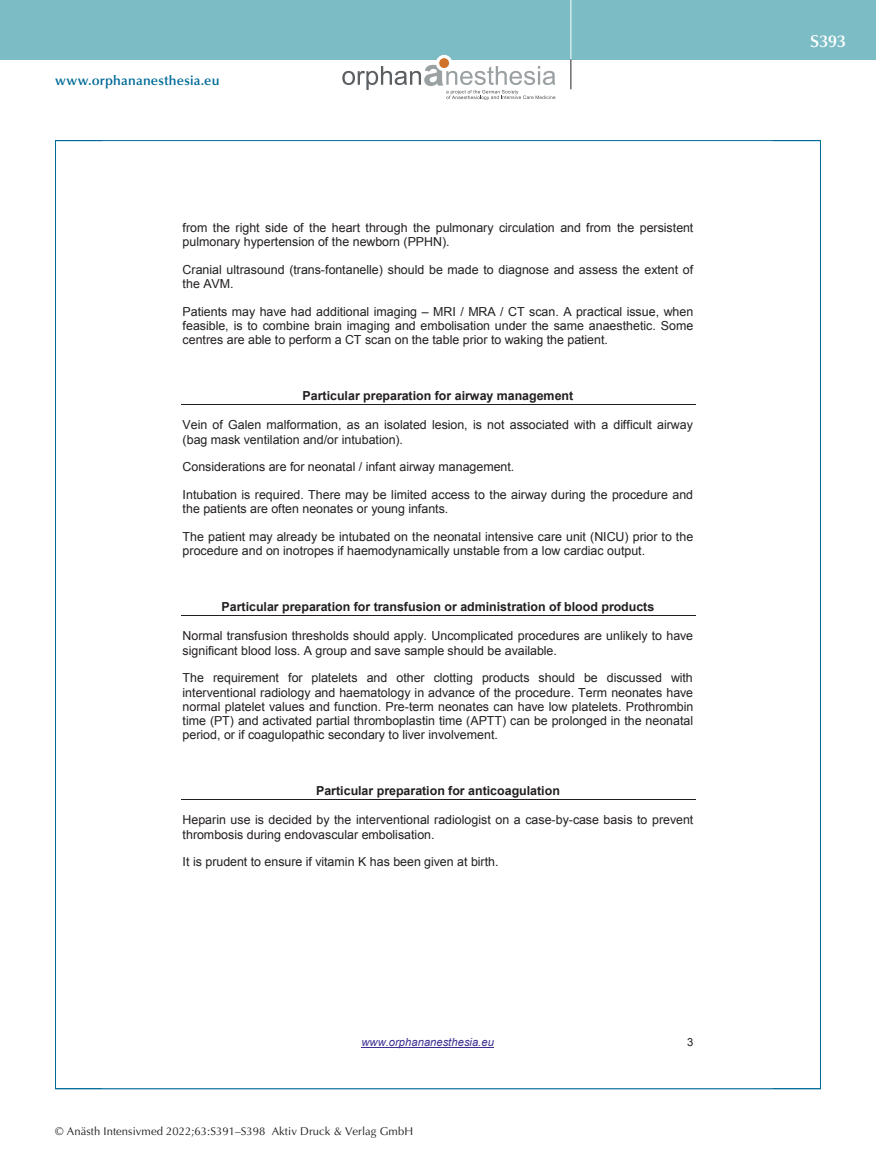
<style>
.page{position:relative;width:876px;height:1174px;background:#fff}
.page>*{position:absolute;margin:0;border:0;box-sizing:border-box;transform-origin:0 0}
.t1{font:600 17.25px "Optima";color:#fff}
.t2{font:600 13.5px "Optima";letter-spacing:.015em;color:#006b98}
.t3{font:12.45px/14.2px "Arial";color:#231f20}
.t4{font:700 12.45px "Arial";color:#231f20}
.t5{font:11.25px "Optima";letter-spacing:.005em;color:#231f20}
.t6{font:italic 11.25px "Arial";color:#3c2f92}
.t7{font:11.25px "Arial";color:#231f20}
</style>
<div class="page">
<div style="left:0;top:0;width:876px;height:60px;background:#7cbcc5"></div>
<hr style="left:571px;top:0;width:1px;height:60px;background:#fff">
<svg style="left:571px;top:60px;width:1px;height:29px"></svg>
<svg style="left:436px;top:55px;width:16px;height:16px"></svg>
<div style="left:439px;top:58px;width:10px;height:10px;background:#d0732a;border-radius:50%"></div>
<svg style="left:342px;top:65px;width:213px;height:35px"></svg>
<hr style="left:361px;top:1047px;width:133px;height:1px;background:#3c2f92">
<hr style="left:181px;top:404px;width:514px;height:1px;background:#231f20">
<hr style="left:181px;top:615px;width:514px;height:1px;background:#231f20">
<hr style="left:181px;top:798px;width:514px;height:1px;background:#231f20">
<p class="t2" style="left:55px;top:73px;width:166px">www.orphananesthesia.eu</p>
<p class="t3" style="left:183px;top:220px;width:512px">from the right side of the heart through the pulmonary circulation and from the persistent pulmonary hypertension of the newborn (PPHN).</p>
<p class="t3" style="left:183px;top:262px;width:512px">Cranial ultrasound (trans-fontanelle) should be made to diagnose and assess the extent of the AVM.</p>
<p class="t3" style="left:183px;top:304px;width:512px;text-align:justify">Patients may have had additional imaging – MRI / MRA / CT scan. A practical issue, when feasible, is to combine brain imaging and embolisation under the same anaesthetic. Some centres are able to perform a CT scan on the table prior to waking the patient.</p>
<p class="t4" style="left:303px;top:387px;width:272px">Particular preparation for airway management</p>
<p class="t3" style="left:183px;top:418px;width:512px">Vein of Galen malformation, as an isolated lesion, is not associated with a difficult airway (bag mask ventilation and/or intubation).</p>
<p class="t3" style="left:183px;top:460px;width:333px">Considerations are for neonatal / infant airway management.</p>
<p class="t3" style="left:183px;top:488px;width:512px">Intubation is required. There may be limited access to the airway during the procedure and the patients are often neonates or young infants.</p>
<p class="t3" style="left:183px;top:530px;width:512px">The patient may already be intubated on the neonatal intensive care unit (NICU) prior to the procedure and on inotropes if haemodynamically unstable from a low cardiac output.</p>
<p class="t4" style="left:222px;top:598px;width:434px">Particular preparation for transfusion or administration of blood products</p>
<p class="t3" style="left:183px;top:629px;width:512px">Normal transfusion thresholds should apply. Uncomplicated procedures are unlikely to have significant blood loss. A group and save sample should be available.</p>
<p class="t3" style="left:183px;top:671px;width:512px;text-align:justify">The requirement for platelets and other clotting products should be discussed with interventional radiology and haematology in advance of the procedure. Term neonates have normal platelet values and function. Pre-term neonates can have low platelets. Prothrombin time (PT) and activated partial thromboplastin time (APTT) can be prolonged in the neonatal period, or if coagulopathic secondary to liver involvement.</p>
<p class="t4" style="left:316px;top:782px;width:245px">Particular preparation for anticoagulation</p>
<p class="t3" style="left:183px;top:813px;width:512px">Heparin use is decided by the interventional radiologist on a case-by-case basis to prevent thrombosis during endovascular embolisation.</p>
<p class="t3" style="left:183px;top:855px;width:317px">It is prudent to ensure if vitamin K has been given at birth.</p>
<p class="t6" style="left:361px;top:1035px;width:134px">www.orphananesthesia.eu</p>
<p class="t7" style="left:687px;top:1035px;width:8px">3</p>
<p class="t5" style="left:55px;top:1125px;width:359px">© Anästh Intensivmed 2022;63:S391–S398 Aktiv Druck &amp; Verlag GmbH</p>
<h1 class="t1" style="left:810px;top:31px;width:38px">S393</h1>
</div>
